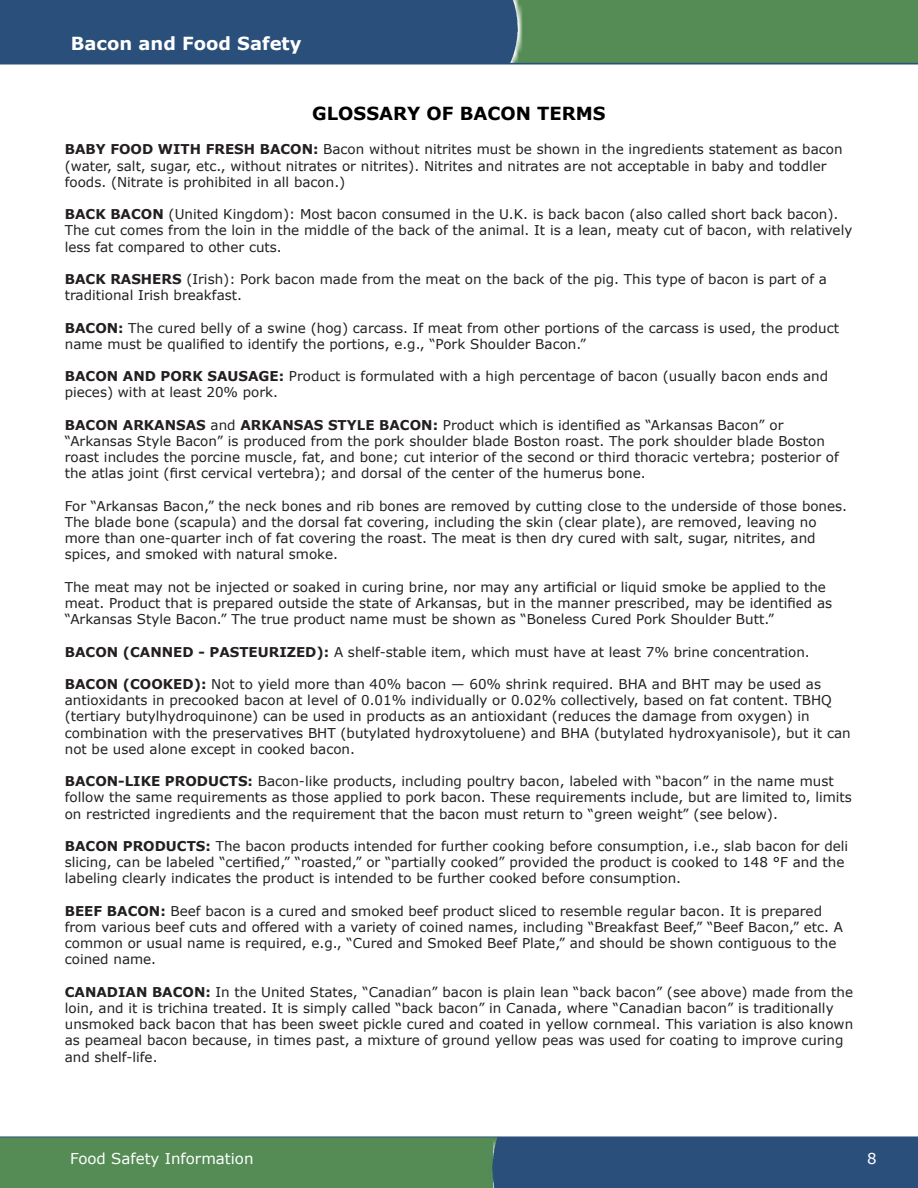
<style>
.page{position:relative;width:918px;height:1188px;background:#fff}
.page>*{position:absolute;margin:0;border:0;box-sizing:border-box;transform-origin:0 0}
.Plain_Text{font:700 18px "Verdana";color:#000}
.t1{font:700 18px "Verdana";color:#fff}
.t2{font:15px "Verdana";color:#fff}
.t3{font:13.5px/16.2px "Verdana";color:#231f20}
.s1{font-weight:700}
</style>
<div class="page">
<div style="left:0;top:1136px;width:918px;height:52px;background:#2a4f7a"></div>
<div style="left:0;top:1137px;width:497px;height:51px;background:#558c55"></div>
<div style="left:0;top:0;width:918px;height:64px;background:#2a4f7a"></div>
<div style="left:510px;top:0;width:408px;height:63px;background:#558c55"></div>
<p class="t1" style="left:71px;top:32px;width:232px">Bacon and Food Safety</p>
<p class="Plain_Text" style="left:312px;top:102px;width:295px">GLOSSARY OF BACON TERMS</p>
<p class="t3" style="left:65px;top:141px;width:779px"><span class="s1">BABY FOOD WITH FRESH BACON:</span> Bacon without nitrites must be shown in the ingredients statement as bacon (water, salt, sugar, etc., without nitrates or nitrites). Nitrites and nitrates are not acceptable in baby and toddler foods. (Nitrate is prohibited in all bacon.)</p>
<p class="t3" style="left:65px;top:206px;width:789px"><span class="s1">BACK BACON</span> (United Kingdom): Most bacon consumed in the U.K. is back bacon (also called short back bacon).<br>The cut comes from the loin in the middle of the back of the animal. It is a lean, meaty cut of bacon, with relatively less fat compared to other cuts.</p>
<p class="t3" style="left:65px;top:270px;width:764px"><span class="s1">BACK RASHERS</span> (Irish): Pork bacon made from the meat on the back of the pig. This type of bacon is part of a traditional Irish breakfast.</p>
<p class="t3" style="left:65px;top:319px;width:776px"><span class="s1">BACON:</span> The cured belly of a swine (hog) carcass. If meat from other portions of the carcass is used, the product name must be qualified to identify the portions, e.g., “Pork Shoulder Bacon.”</p>
<p class="t3" style="left:65px;top:368px;width:765px"><span class="s1">BACON AND PORK SAUSAGE:</span> Product is formulated with a high percentage of bacon (usually bacon ends and pieces) with at least 20% pork.</p>
<p class="t3" style="left:65px;top:416px;width:776px"><span class="s1">BACON ARKANSAS</span> and <span class="s1">ARKANSAS STYLE BACON:</span> Product which is identified as “Arkansas Bacon” or “Arkansas Style Bacon” is produced from the pork shoulder blade Boston roast. The pork shoulder blade Boston roast includes the porcine muscle, fat, and bone; cut interior of the second or third thoracic vertebra; posterior of the atlas joint (first cervical vertebra); and dorsal of the center of the humerus bone.</p>
<p class="t3" style="left:65px;top:497px;width:784px">For “Arkansas Bacon,” the neck bones and rib bones are removed by cutting close to the underside of those bones.<br>The blade bone (scapula) and the dorsal fat covering, including the skin (clear plate), are removed, leaving no more than one-quarter inch of fat covering the roast. The meat is then dry cured with salt, sugar, nitrites, and spices, and smoked with natural smoke.</p>
<p class="t3" style="left:65px;top:578px;width:769px">The meat may not be injected or soaked in curing brine, nor may any artificial or liquid smoke be applied to the meat. Product that is prepared outside the state of Arkansas, but in the manner prescribed, may be identified as “Arkansas Style Bacon.” The true product name must be shown as “Boneless Cured Pork Shoulder Butt.”</p>
<p class="t3" style="left:65px;top:643px;width:747px"><span class="s1">BACON (CANNED - PASTEURIZED):</span> A shelf-stable item, which must have at least 7% brine concentration.</p>
<p class="t3" style="left:65px;top:675px;width:787px"><span class="s1">BACON (COOKED):</span> Not to yield more than 40% bacon — 60% shrink required. BHA and BHT may be used as antioxidants in precooked bacon at level of 0.01% individually or 0.02% collectively, based on fat content. TBHQ (tertiary butylhydroquinone) can be used in products as an antioxidant (reduces the damage from oxygen) in combination with the preservatives BHT (butylated hydroxytoluene) and BHA (butylated hydroxyanisole), but it can not be used alone except in cooked bacon.</p>
<p class="t3" style="left:65px;top:773px;width:789px"><span class="s1">BACON-LIKE PRODUCTS:</span> Bacon-like products, including poultry bacon, labeled with “bacon” in the name must follow the same requirements as those applied to pork bacon. These requirements include, but are limited to, limits on restricted ingredients and the requirement that the bacon must return to “green weight” (see below).</p>
<p class="t3" style="left:65px;top:837px;width:785px"><span class="s1">BACON PRODUCTS:</span> The bacon products intended for further cooking before consumption, i.e., slab bacon for deli slicing, can be labeled “certified,” “roasted,” or “partially cooked” provided the product is cooked to 148 °F and the labeling clearly indicates the product is intended to be further cooked before consumption.</p>
<p class="t3" style="left:65px;top:902px;width:780px"><span class="s1">BEEF BACON:</span> Beef bacon is a cured and smoked beef product sliced to resemble regular bacon. It is prepared from various beef cuts and offered with a variety of coined names, including “Breakfast Beef,” “Beef Bacon,” etc. A common or usual name is required, e.g., “Cured and Smoked Beef Plate,” and should be shown contiguous to the coined name.</p>
<p class="t3" style="left:65px;top:983px;width:790px"><span class="s1">CANADIAN BACON:</span> In the United States, “Canadian” bacon is plain lean “back bacon” (see above) made from the loin, and it is trichina treated. It is simply called “back bacon” in Canada, where “Canadian bacon” is traditionally unsmoked back bacon that has been sweet pickle cured and coated in yellow cornmeal. This variation is also known as peameal bacon because, in times past, a mixture of ground yellow peas was used for coating to improve curing and shelf-life.</p>
<p class="t2" style="left:70px;top:1149px;width:185px">Food Safety Information</p>
<p class="t2" style="left:867px;top:1149px;width:11px">8</p>
</div>
